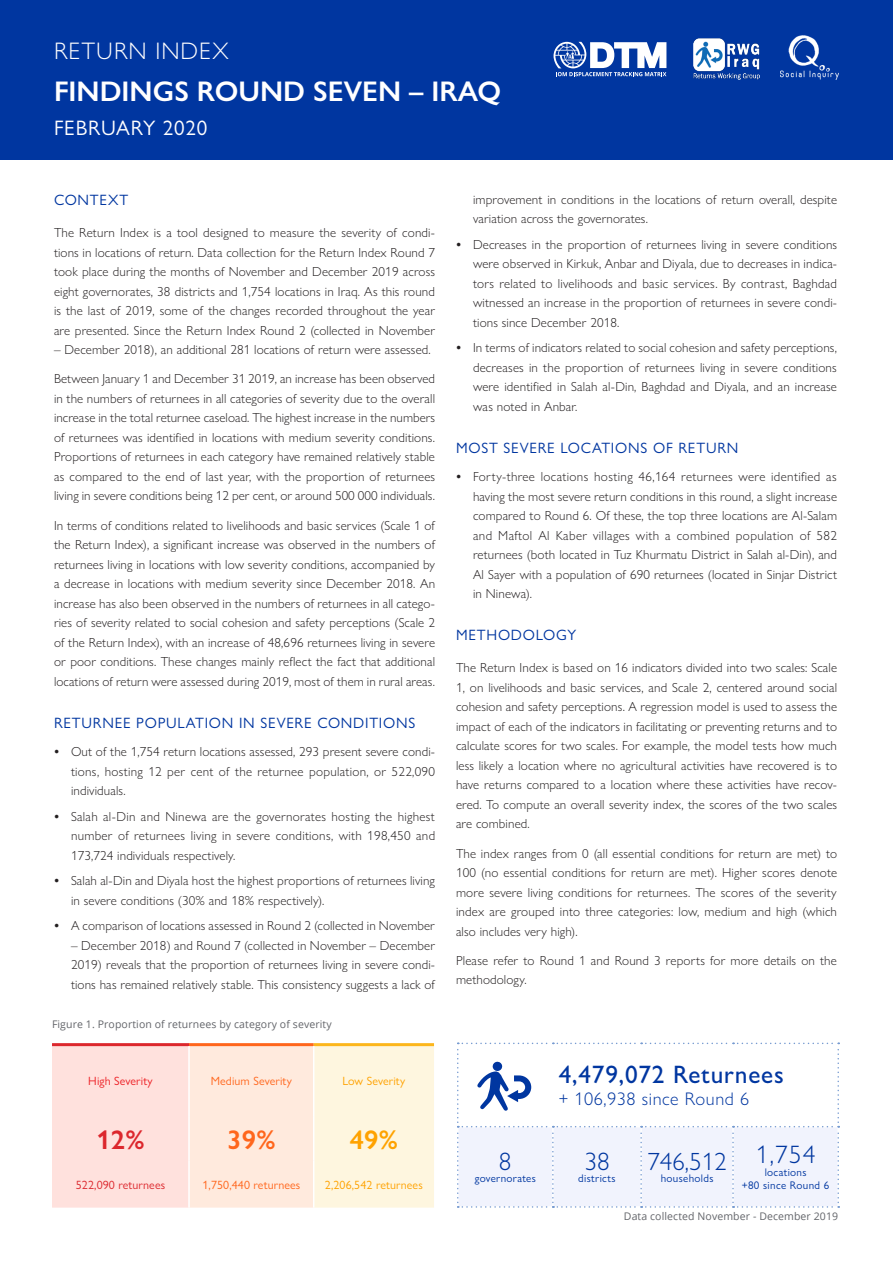
<style>
.page{position:relative;width:893px;height:1263px;background:#fff}
.page>*{position:absolute;margin:0;border:0;box-sizing:border-box;transform-origin:0 0}
.overview_cover_title{font:600 28.5px "Gill Sans Nova";color:#fff}
.caption__figures{font:600 27px "Gill Sans Nova";color:#dc272d}
.caption__figures-2{font:600 27px "Gill Sans Nova";color:#ff661c}
.caption__figures-3{font:600 27px "Gill Sans Nova";color:#ffa200}
.caption__figures-4{font:500 25.2px "Gill Sans Nova";letter-spacing:.03em;color:#0036a0}
.t1{font:300 25.2px "Gill Sans Nova";color:#0036a0}
.t2{font:300 25.05px "Gill Sans Nova";color:#0036a0}
.overview_cover_title-2{font:300 24px "Gill Sans Nova";letter-spacing:.04em;color:#fff}
.overview_cover_title-3{font:21px "Gill Sans Nova";letter-spacing:.04em;color:#fff}
.caption__figures-5{font:300 18.3px "Gill Sans Nova";letter-spacing:.03em;color:#0036a0}
.Second_Level_Heading{font:15px "Gill Sans Nova";letter-spacing:.05em;color:#0036a0}
.body{font:300 13.2px/19.5px "Gill Sans Nova";letter-spacing:.01em;color:#231f20;text-align:justify}
.caption__figures-6{font:12px "Gill Sans Nova";letter-spacing:.01em;color:#ff661c}
.caption__figures-7{font:12px "Gill Sans Nova";letter-spacing:.01em;color:#ffa200}
.caption__figures-8{font:12px "Gill Sans Nova";letter-spacing:.01em;color:#dc272d}
.caption__figures-9{font:12px "Gill Sans Nova";letter-spacing:.01em;color:#ed1f24}
.t3{font:11.1px "Gill Sans Nova";letter-spacing:.03em;color:#0036a0}
.caption__figures-10{font:10.5px "Open Sans";letter-spacing:.01em;color:#63656a}
.s1{font-weight:600}
</style>
<div class="page">
<div style="left:0;top:0;width:893px;height:160px;background:#0036a0"></div>
<img style="left:780px;top:36px;width:58px;height:44px">
<svg style="left:554px;top:42px;width:112px;height:34px"></svg>
<img style="left:694px;top:38px;width:66px;height:42px">
<svg style="left:52px;top:1046px;width:382px;height:161px;background:#feeadd"></svg>
<hr style="left:52px;top:1043px;width:137px;height:3px;background:#dc272d">
<hr style="left:189px;top:1043px;width:125px;height:3px;background:#ff661c">
<hr style="left:314px;top:1043px;width:120px;height:3px;background:#fcb61c">
<hr style="left:188px;top:1046px;width:2px;height:71px;background:#fff">
<hr style="left:313px;top:1046px;width:1px;height:71px;background:#fff">
<hr style="left:188px;top:1117px;width:2px;height:44px;background:#fff">
<hr style="left:313px;top:1117px;width:1px;height:44px;background:#fff">
<hr style="left:188px;top:1161px;width:2px;height:46px;background:#fff">
<hr style="left:313px;top:1161px;width:1px;height:46px;background:#fff">
<svg style="left:457px;top:1043px;width:382px;height:165px"></svg>
<p class="overview_cover_title-2" style="left:54px;top:36px;width:176px">RETURN INDEX</p>
<p class="overview_cover_title" style="left:54px;top:73px;width:449px">FINDINGS ROUND SEVEN – IRAQ</p>
<p class="overview_cover_title-3" style="left:54px;top:115px;width:155px">FEBRUARY 2020</p>
<p class="Second_Level_Heading" style="left:54px;top:191px;width:76px">CONTEXT</p>
<p class="body" style="left:54px;top:223px;width:383px">The Return Index is a tool designed to measure the severity of condi&shy;tions in locations of return. Data collection for the Return Index Round 7 took place during the months of November and December 2019 across eight governorates, 38 districts and 1,754 locations in Iraq. As this round is the last of 2019, some of the changes recorded throughout the year are presented. Since the Return Index Round 2 (collected in November</p>
<p class="body" style="left:54px;top:340px;width:378px">– December 2018), an additional 281 locations of return were assessed.</p>
<p class="body" style="left:54px;top:369px;width:383px">Between January 1 and December 31 2019, an increase has been observed in the numbers of returnees in all categories of severity due to the overall increase in the total returnee caseload. The highest increase in the numbers of returnees was identified in locations with medium severity conditions.<br>Proportions of returnees in each category have remained relatively stable as compared to the end of last year, with the proportion of returnees living in severe conditions being 12 per cent, or around 500 000 individuals.</p>
<p class="body" style="left:54px;top:515px;width:383px">In terms of conditions related to livelihoods and basic services (Scale 1 of the Return Index), a significant increase was observed in the numbers of returnees living in locations with low severity conditions, accompanied by a decrease in locations with medium severity since December 2018. An increase has also been observed in the numbers of returnees in all catego&shy;ries of severity related to social cohesion and safety perceptions (Scale 2 of the Return Index), with an increase of 48,696 returnees living in severe or poor conditions. These changes mainly reflect the fact that additional locations of return were assessed during 2019, most of them in rural areas.</p>
<p class="Second_Level_Heading" style="left:54px;top:713px;width:363px">RETURNEE POPULATION IN SEVERE CONDITIONS</p>
<p class="body" style="left:71px;top:742px;width:365px;text-indent:-17px"><span class="s1">•</span> Out of the 1,754 return locations assessed, 293 present severe condi&shy;tions, hosting 12 per cent of the returnee population, or 522,090 individuals.</p>
<p class="body" style="left:71px;top:806px;width:366px;text-indent:-17px"><span class="s1">•</span> Salah al-Din and Ninewa are the governorates hosting the highest number of returnees living in severe conditions, with 198,450 and 173,724 individuals respectively.</p>
<p class="body" style="left:71px;top:871px;width:365px;text-indent:-17px"><span class="s1">•</span> Salah al-Din and Diyala host the highest proportions of returnees living in severe conditions (30% and 18% respectively).</p>
<p class="body" style="left:54px;top:916px;width:382px"><span class="s1">•</span> A comparison of locations assessed in Round 2 (collected in November</p>
<p class="body" style="left:71px;top:935px;width:365px">– December 2018) and Round 7 (collected in November – December 2019) reveals that the proportion of returnees living in severe condi&shy;tions has remained relatively stable. This consistency suggests a lack of</p>
<p class="caption__figures-10" style="left:52px;top:1017px;width:281px">Figure 1. Proportion of returnees by category of severity</p>
<p class="caption__figures-9" style="left:88px;top:1074px;width:66px">High Severity</p>
<p class="caption__figures-6" style="left:211px;top:1074px;width:83px">Medium Severity</p>
<p class="caption__figures-7" style="left:342px;top:1074px;width:64px">Low Severity</p>
<p class="caption__figures" style="left:96px;top:1123px;width:50px">12%</p>
<p class="caption__figures-2" style="left:227px;top:1123px;width:50px">39%</p>
<p class="caption__figures-3" style="left:350px;top:1123px;width:50px">49%</p>
<p class="caption__figures-8" style="left:76px;top:1177px;width:91px">522,090 returnees</p>
<p class="caption__figures-6" style="left:202px;top:1177px;width:99px">1,750,440 returnees</p>
<p class="caption__figures-7" style="left:325px;top:1177px;width:99px">2,206,542 returnees</p>
<p class="body" style="left:473px;top:189px;width:366px">improvement in conditions in the locations of return overall, despite variation across the governorates.</p>
<p class="body" style="left:473px;top:234px;width:366px;text-indent:-17px"><span class="s1">•</span> Decreases in the proportion of returnees living in severe conditions were observed in Kirkuk, Anbar and Diyala, due to decreases in indica&shy;tors related to livelihoods and basic services. By contrast, Baghdad witnessed an increase in the proportion of returnees in severe condi&shy;tions since December 2018.</p>
<p class="body" style="left:473px;top:338px;width:365px;text-indent:-17px"><span class="s1">•</span> In terms of indicators related to social cohesion and safety perceptions, decreases in the proportion of returnees living in severe conditions were identified in Salah al-Din, Baghdad and Diyala, and an increase was noted in Anbar.</p>
<p class="Second_Level_Heading" style="left:456px;top:438px;width:284px">MOST SEVERE LOCATIONS OF RETURN</p>
<p class="body" style="left:473px;top:467px;width:365px;text-indent:-17px"><span class="s1">•</span> Forty-three locations hosting 46,164 returnees were identified as having the most severe return conditions in this round, a slight increase compared to Round 6. Of these, the top three locations are Al-Salam and Maftol Al Kaber villages with a combined population of 582 returnees (both located in Tuz Khurmatu District in Salah al-Din), and Al Sayer with a population of 690 returnees (located in Sinjar District in Ninewa).</p>
<p class="Second_Level_Heading" style="left:456px;top:626px;width:122px">METHODOLOGY</p>
<p class="body" style="left:456px;top:658px;width:383px">The Return Index is based on 16 indicators divided into two scales: Scale 1, on livelihoods and basic services, and Scale 2, centered around social cohesion and safety perceptions. A regression model is used to assess the impact of each of the indicators in facilitating or preventing returns and to calculate scores for two scales. For example, the model tests how much less likely a location where no agricultural activities have recovered is to have returns compared to a location where these activities have recov&shy;ered. To compute an overall severity index, the scores of the two scales are combined.</p>
<p class="body" style="left:456px;top:843px;width:383px">The index ranges from 0 (all essential conditions for return are met) to 100 (no essential conditions for return are met). Higher scores denote more severe living conditions for returnees. The scores of the severity index are grouped into three categories: low, medium and high (which also includes very high).</p>
<p class="body" style="left:456px;top:950px;width:382px">Please refer to Round 1 and Round 3 reports for more details on the methodology.</p>
<p class="t1" style="left:499px;top:1146px;width:14px">8</p>
<p class="t3" style="left:475px;top:1172px;width:63px">governorates</p>
<p class="caption__figures-4" style="left:559px;top:1059px;width:226px">4,479,072 Returnees</p>
<p class="caption__figures-5" style="left:559px;top:1088px;width:192px">+ 106,938 since Round 6</p>
<p class="t1" style="left:584px;top:1146px;width:27px">38</p>
<p class="t3" style="left:578px;top:1172px;width:39px">districts</p>
<p class="t1" style="left:756px;top:1139px;width:61px">1,754</p>
<p class="t3" style="left:765px;top:1165px;width:43px">locations</p>
<p class="t3" style="left:742px;top:1178px;width:89px">+80 since Round 6</p>
<p class="caption__figures-10" style="left:624px;top:1209px;width:216px">Data collected November - December 2019</p>
<p class="t2" style="left:647px;top:1146px;width:81px">746,512</p>
<p class="t3" style="left:661px;top:1171px;width:54px">households</p>
</div>
